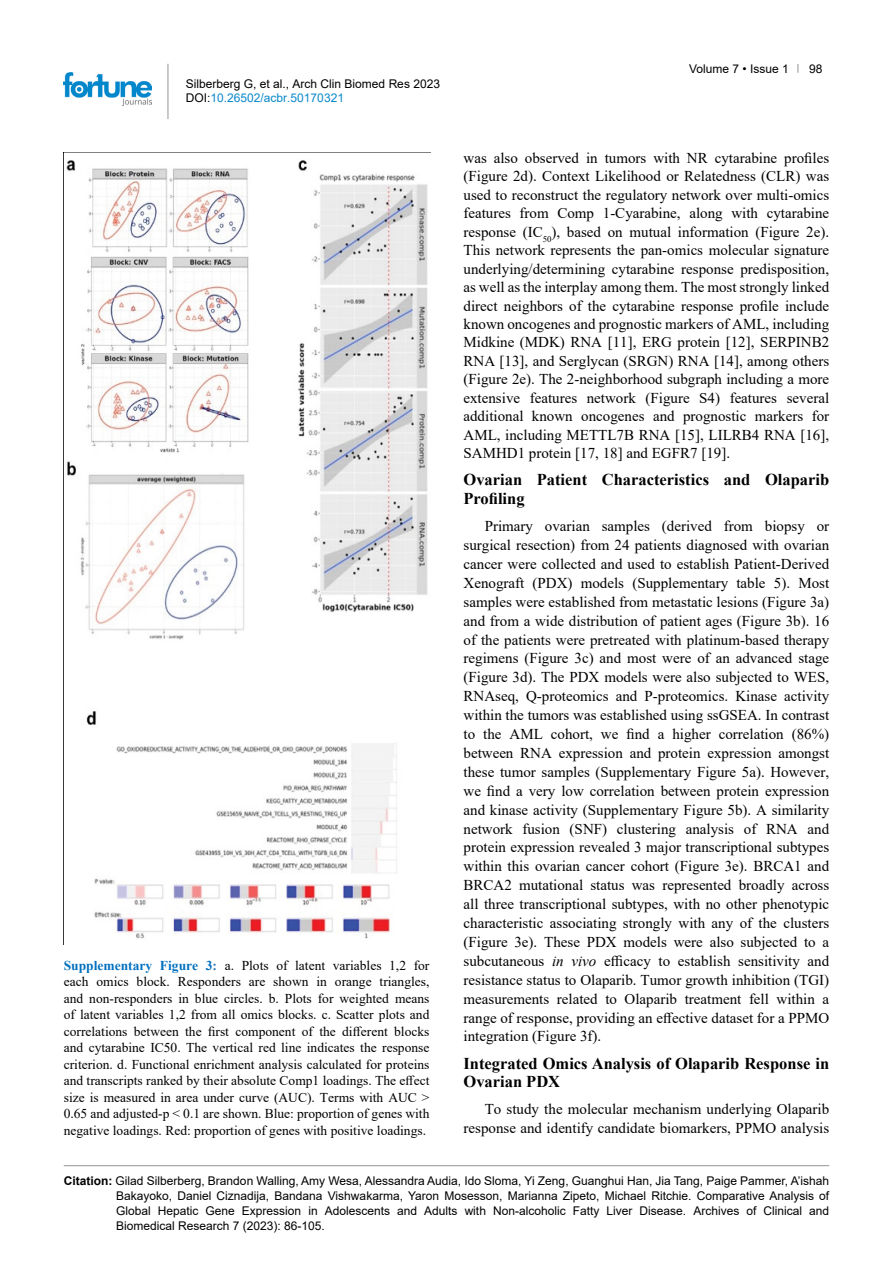
<style>
.page{position:relative;width:893px;height:1263px;background:#fff}
.page>*{position:absolute;margin:0;border:0;box-sizing:border-box;transform-origin:0 0}
.t1{font:700 16.5px/18.8px "Times New Roman";color:#000}
.t2{font:15px/18.9px "Times New Roman";color:#000;text-align:justify}
.t3{font:13.5px/16.5px "Times New Roman";color:#000;text-align:justify}
.t4{font:12px/15px "Arial";color:#000}
.s1{color:#0a88ca}
.s2{font-weight:700;color:#0070c0}
.s3{font-weight:700;color:#2e74b5}
.s4{font-style:italic}
.s5{font-weight:700}
</style>
<div class="page">
<hr style="left:168px;top:64px;width:1px;height:55px;background:#939598">
<img style="left:64px;top:72px;width:88px;height:33px">
<hr style="left:64px;top:1165px;width:765px;height:1px;background:#939598">
<svg style="left:64px;top:152px;width:367px;height:787px"></svg>
<p class="t4" style="left:186px;top:76px;width:256px;line-height:14.4px">Silberberg G, et al., Arch Clin Biomed Res 2023<br>DOI:<span class="s1">10.26502/acbr.50170321</span></p>
<p class="t3" style="left:64px;top:956px;width:367px"><span class="s2">Supplementary Figure 3</span><span class="s3">:</span> a. Plots of latent variables 1,2 for each omics block. Responders are shown in orange triangles, and non-responders in blue circles. b. Plots for weighted means of latent variables 1,2 from all omics blocks. c. Scatter plots and correlations between the first component of the different blocks and cytarabine IC50. The vertical red line indicates the response criterion. d. Functional enrichment analysis calculated for proteins and transcripts ranked by their absolute Comp1 loadings. The effect size is measured in area under curve (AUC). Terms with AUC &gt; 0.65 and adjusted-p &lt; 0.1 are shown. Blue: proportion of genes with negative loadings. Red: proportion of genes with positive loadings.</p>
<p class="t4" style="left:689px;top:61px;width:101px">Volume 7 • Issue 1</p>
<p class="t4" style="left:809px;top:61px;width:15px">98</p>
<p class="t2" style="left:463px;top:148px;width:367px;line-height:18.5px">was also observed in tumors with NR cytarabine profiles (Figure 2d). Context Likelihood or Relatedness (CLR) was used to reconstruct the regulatory network over multi-omics features from Comp 1-Cyarabine, along with cytarabine response (IC<sub>50</sub>), based on mutual information (Figure 2e).<br>This network represents the pan-omics molecular signature underlying/determining cytarabine response predisposition, as well as the interplay among them. The most strongly linked direct neighbors of the cytarabine response profile include known oncogenes and prognostic markers of AML, including Midkine (MDK) RNA [11], ERG protein [12], SERPINB2<br>RNA [13], and Serglycan (SRGN) RNA [14], among others (Figure 2e). The 2-neighborhood subgraph including a more extensive features network (Figure S4) features several additional known oncogenes and prognostic markers for AML, including METTL7B RNA [15], LILRB4 RNA [16], SAMHD1 protein [17, 18] and EGFR7 [19].</p>
<p class="t1" style="left:463px;top:470px;width:367px">Ovarian Patient Characteristics and Olaparib<br>Profiling</p>
<p class="t2" style="left:463px;top:516px;width:367px;text-indent:21px">Primary ovarian samples (derived from biopsy or surgical resection) from 24 patients diagnosed with ovarian cancer were collected and used to establish Patient-Derived Xenograft (PDX) models (Supplementary table 5). Most samples were established from metastatic lesions (Figure 3a) and from a wide distribution of patient ages (Figure 3b). 16 of the patients were pretreated with platinum-based therapy regimens (Figure 3c) and most were of an advanced stage (Figure 3d). The PDX models were also subjected to WES, RNAseq, Q-proteomics and P-proteomics. Kinase activity within the tumors was established using ssGSEA. In contrast to the AML cohort, we find a higher correlation (86%) between RNA expression and protein expression amongst these tumor samples (Supplementary Figure 5a). However, we find a very low correlation between protein expression and kinase activity (Supplementary Figure 5b). A similarity network fusion (SNF) clustering analysis of RNA and protein expression revealed 3 major transcriptional subtypes within this ovarian cancer cohort (Figure 3e). BRCA1 and BRCA2 mutational status was represented broadly across all three transcriptional subtypes, with no other phenotypic characteristic associating strongly with any of the clusters (Figure 3e). These PDX models were also subjected to a subcutaneous <span class="s4">in vivo</span> efficacy to establish sensitivity and resistance status to Olaparib. Tumor growth inhibition (TGI) measurements related to Olaparib treatment fell within a range of response, providing an effective dataset for a PPMO integration (Figure 3f).</p>
<p class="t1" style="left:463px;top:1053px;width:367px">Integrated Omics Analysis of Olaparib Response in<br>Ovarian PDX</p>
<p class="t2" style="left:463px;top:1100px;width:367px;line-height:18.5px;text-align:right">To study the molecular mechanism underlying Olaparib response and identify candidate biomarkers, PPMO analysis</p>
<p class="t4" style="left:116px;top:1173px;width:715px;text-align:justify;text-indent:-52px"><span class="s5">Citation:</span> Gilad Silberberg, Brandon Walling, Amy Wesa, Alessandra Audia, Ido Sloma, Yi Zeng, Guanghui Han, Jia Tang, Paige Pammer, A’ishah Bakayoko, Daniel Ciznadija, Bandana Vishwakarma, Yaron Mosesson, Marianna Zipeto, Michael Ritchie. Comparative Analysis of Global Hepatic Gene Expression in Adolescents and Adults with Non-alcoholic Fatty Liver Disease. Archives of Clinical and Biomedical Research 7 (2023): 86-105.</p>
</div>
